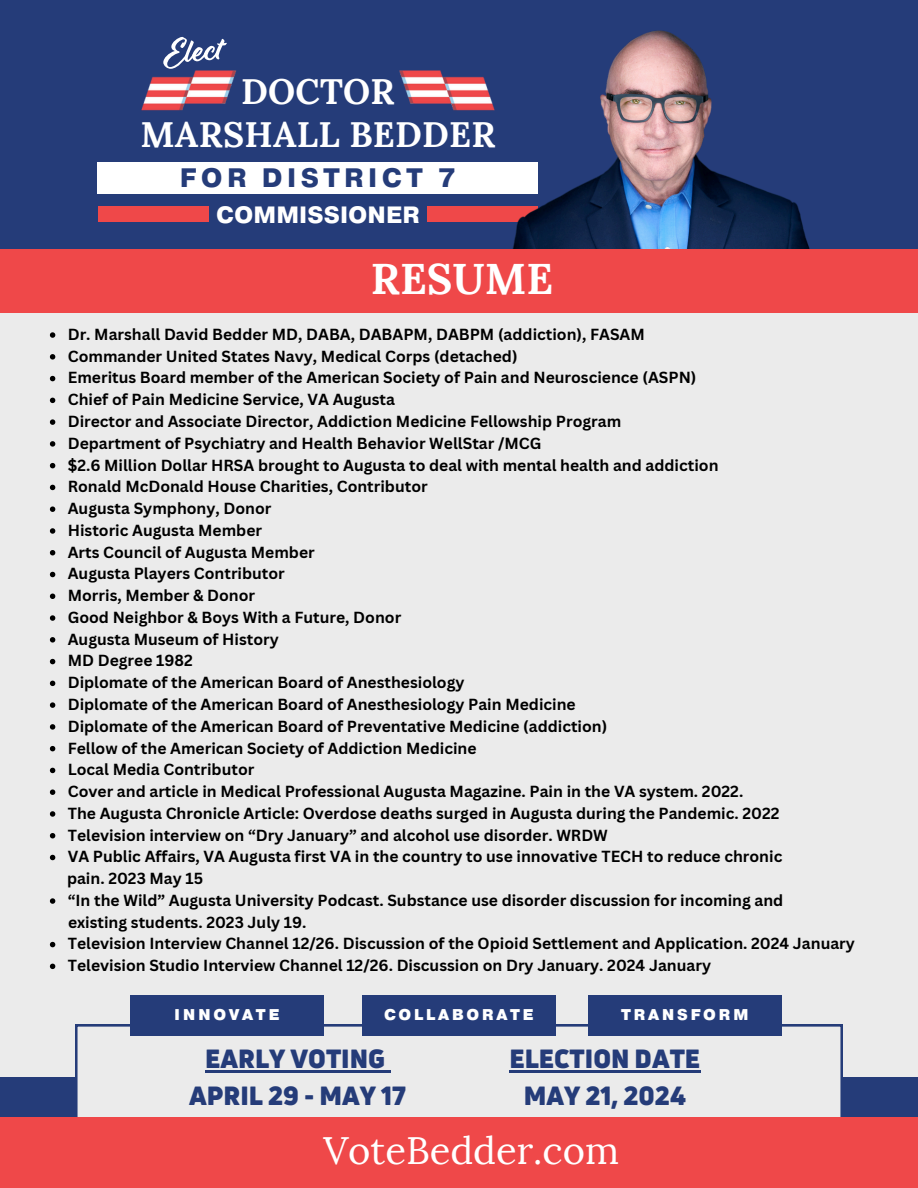
<style>
.page{position:relative;width:918px;height:1188px;background:#253c79}
.page>*{position:absolute;margin:0;border:0;box-sizing:border-box;transform-origin:0 0}
.t1{font:700 42.75px "Lora";color:#fff}
.t2{font:38.1px "Lora";color:#fff}
.t3{font:700 35.25px "Lora";letter-spacing:.005em;color:#fff}
.t4{font:800 26.7px "Pragmatica";letter-spacing:.165em;color:#253c79}
.t5{font:900 25.8px/36.6px "Uni Neue";color:#253c79;text-align:center}
.t6{font:800 23.55px "Pragmatica";letter-spacing:.005em;color:#fff}
.t7{font:700 15.6px "Canva Sans";color:#000}
.t8{font:900 15.6px "Pragmatica";letter-spacing:.165em;color:#fff}
</style>
<div class="page">
<div style="left:98px;top:162px;width:440px;height:32px;background:#fff"></div>
<div style="left:427px;top:206px;width:111px;height:16px;background:#ef4849"></div>
<img style="left:512px;top:30px;width:298px;height:219px">
<div style="left:0;top:312px;width:918px;height:765px;background:#ebebeb"></div>
<div style="left:75px;top:1024px;width:768px;height:93px;background:#ebebeb"></div>
<div style="left:130px;top:995px;width:193px;height:41px;background:#253c79"></div>
<div style="left:362px;top:995px;width:194px;height:41px;background:#253c79"></div>
<div style="left:588px;top:995px;width:194px;height:41px;background:#253c79"></div>
<img style="left:141px;top:36px;width:96px;height:75px">
<svg style="left:163px;top:37px;width:64px;height:32px"></svg>
<img style="left:399px;top:30px;width:155px;height:132px">
<div style="left:98px;top:206px;width:111px;height:16px;background:#ef4849"></div>
<svg style="left:50px;top:332px;width:5px;height:6px"></svg>
<svg style="left:50px;top:354px;width:5px;height:6px"></svg>
<svg style="left:50px;top:376px;width:5px;height:5px"></svg>
<svg style="left:50px;top:398px;width:5px;height:5px"></svg>
<svg style="left:50px;top:419px;width:5px;height:6px"></svg>
<svg style="left:50px;top:441px;width:5px;height:6px"></svg>
<svg style="left:50px;top:463px;width:5px;height:5px"></svg>
<svg style="left:50px;top:485px;width:5px;height:5px"></svg>
<svg style="left:50px;top:506px;width:5px;height:6px"></svg>
<svg style="left:50px;top:528px;width:5px;height:6px"></svg>
<svg style="left:50px;top:550px;width:5px;height:5px"></svg>
<svg style="left:50px;top:572px;width:5px;height:5px"></svg>
<svg style="left:50px;top:594px;width:5px;height:5px"></svg>
<svg style="left:50px;top:615px;width:5px;height:6px"></svg>
<svg style="left:50px;top:637px;width:5px;height:6px"></svg>
<svg style="left:50px;top:659px;width:5px;height:5px"></svg>
<svg style="left:50px;top:681px;width:5px;height:5px"></svg>
<svg style="left:50px;top:702px;width:5px;height:6px"></svg>
<svg style="left:50px;top:724px;width:5px;height:6px"></svg>
<svg style="left:50px;top:746px;width:5px;height:5px"></svg>
<svg style="left:50px;top:768px;width:5px;height:5px"></svg>
<svg style="left:50px;top:789px;width:5px;height:6px"></svg>
<svg style="left:50px;top:811px;width:5px;height:6px"></svg>
<svg style="left:50px;top:833px;width:5px;height:5px"></svg>
<svg style="left:50px;top:855px;width:5px;height:5px"></svg>
<svg style="left:50px;top:898px;width:5px;height:6px"></svg>
<svg style="left:50px;top:942px;width:5px;height:5px"></svg>
<svg style="left:50px;top:964px;width:5px;height:5px"></svg>
<div style="left:0;top:249px;width:918px;height:63px;background:#ef4849"></div>
<div style="left:0;top:1117px;width:918px;height:71px;background:#ef4849"></div>
<hr style="left:205px;top:1071px;width:180px;height:2px;background:#253c79">
<hr style="left:509px;top:1071px;width:191px;height:2px;background:#253c79">
<p class="t3" style="left:241px;top:68px;width:155px">DOCTOR</p>
<p class="t3" style="left:140px;top:111px;width:357px">MARSHALL BEDDER</p>
<p class="t4" style="left:180px;top:162px;width:278px">FOR DISTRICT 7</p>
<h6 class="t6" style="left:216px;top:200px;width:205px">COMMISSIONER</h6>
<h4 class="t1" style="left:371px;top:251px;width:184px">RESUME</h4>
<p class="t7" style="left:68px;top:323px;width:579px">Dr. Marshall David Bedder MD, DABA, DABAPM, DABPM (addiction), FASAM</p>
<h2 class="t7" style="left:68px;top:345px;width:451px">Commander United States Navy, Medical Corps (detached)</h2>
<h2 class="t7" style="left:68px;top:367px;width:630px">Emeritus Board member of the American Society of Pain and Neuroscience (ASPN)</h2>
<h4 class="t7" style="left:68px;top:389px;width:329px">Chief of Pain Medicine Service, VA Augusta</h4>
<h5 class="t7" style="left:68px;top:410px;width:555px">Director and Associate Director, Addiction Medicine Fellowship Program</h5>
<h1 class="t7" style="left:68px;top:432px;width:475px">Department of Psychiatry and Health Behavior WellStar /MCG</h1>
<p class="t7" style="left:68px;top:454px;width:652px">$2.6 Million Dollar HRSA brought to Augusta to deal with mental health and addiction</p>
<p class="t7" style="left:68px;top:476px;width:361px">Ronald McDonald House Charities, Contributor</p>
<p class="t7" style="left:68px;top:497px;width:205px">Augusta Symphony, Donor</p>
<p class="t7" style="left:68px;top:519px;width:196px">Historic Augusta Member</p>
<p class="t7" style="left:68px;top:541px;width:248px">Arts Council of Augusta Member</p>
<p class="t7" style="left:68px;top:563px;width:219px">Augusta Players Contributor</p>
<p class="t7" style="left:68px;top:585px;width:189px">Morris, Member &amp; Donor</p>
<p class="t7" style="left:68px;top:606px;width:335px">Good Neighbor &amp; Boys With a Future, Donor</p>
<p class="t7" style="left:68px;top:628px;width:213px">Augusta Museum of History</p>
<p class="t7" style="left:68px;top:650px;width:127px">MD Degree 1982</p>
<p class="t7" style="left:68px;top:672px;width:398px">Diplomate of the American Board of Anesthesiology</p>
<p class="t7" style="left:68px;top:693px;width:509px">Diplomate of the American Board of Anesthesiology Pain Medicine</p>
<p class="t7" style="left:68px;top:715px;width:541px">Diplomate of the American Board of Preventative Medicine (addiction)</p>
<p class="t7" style="left:68px;top:737px;width:410px">Fellow of the American Society of Addiction Medicine</p>
<p class="t7" style="left:68px;top:759px;width:188px">Local Media Contributor</p>
<p class="t7" style="left:68px;top:780px;width:677px">Cover and article in Medical Professional Augusta Magazine. Pain in the VA system. 2022.</p>
<p class="t7" style="left:68px;top:802px;width:713px">The Augusta Chronicle Article: Overdose deaths surged in Augusta during the Pandemic. 2022</p>
<p class="t7" style="left:68px;top:824px;width:542px">Television interview on “Dry January” and alcohol use disorder. WRDW</p>
<p class="t7" style="left:68px;top:846px;width:716px">VA Public Affairs, VA Augusta first VA in the country to use innovative TECH to reduce chronic</p>
<p class="t7" style="left:67px;top:868px;width:138px">pain. 2023 May 15</p>
<p class="t7" style="left:68px;top:889px;width:717px">“In the Wild” Augusta University Podcast. Substance use disorder discussion for incoming and</p>
<p class="t7" style="left:68px;top:911px;width:240px">existing students. 2023 July 19.</p>
<p class="t7" style="left:68px;top:933px;width:789px">Television Interview Channel 12/26. Discussion of the Opioid Settlement and Application. 2024 January</p>
<p class="t7" style="left:68px;top:955px;width:645px">Television Studio Interview Channel 12/26. Discussion on Dry January. 2024 January</p>
<h6 class="t8" style="left:174px;top:1005px;width:107px">INNOVATE</h6>
<h6 class="t8" style="left:384px;top:1005px;width:151px">COLLABORATE</h6>
<h4 class="t8" style="left:621px;top:1005px;width:129px">TRANSFORM</h4>
<p class="t5" style="left:189px;top:1040px;width:219px">EARLY VOTING<br>APRIL 29 - MAY 17</p>
<p class="t5" style="left:509px;top:1040px;width:193px">ELECTION DATE<br>MAY 21, 2024</p>
<p class="t2" style="left:323px;top:1128px;width:298px">VoteBedder.com</p>
</div>
